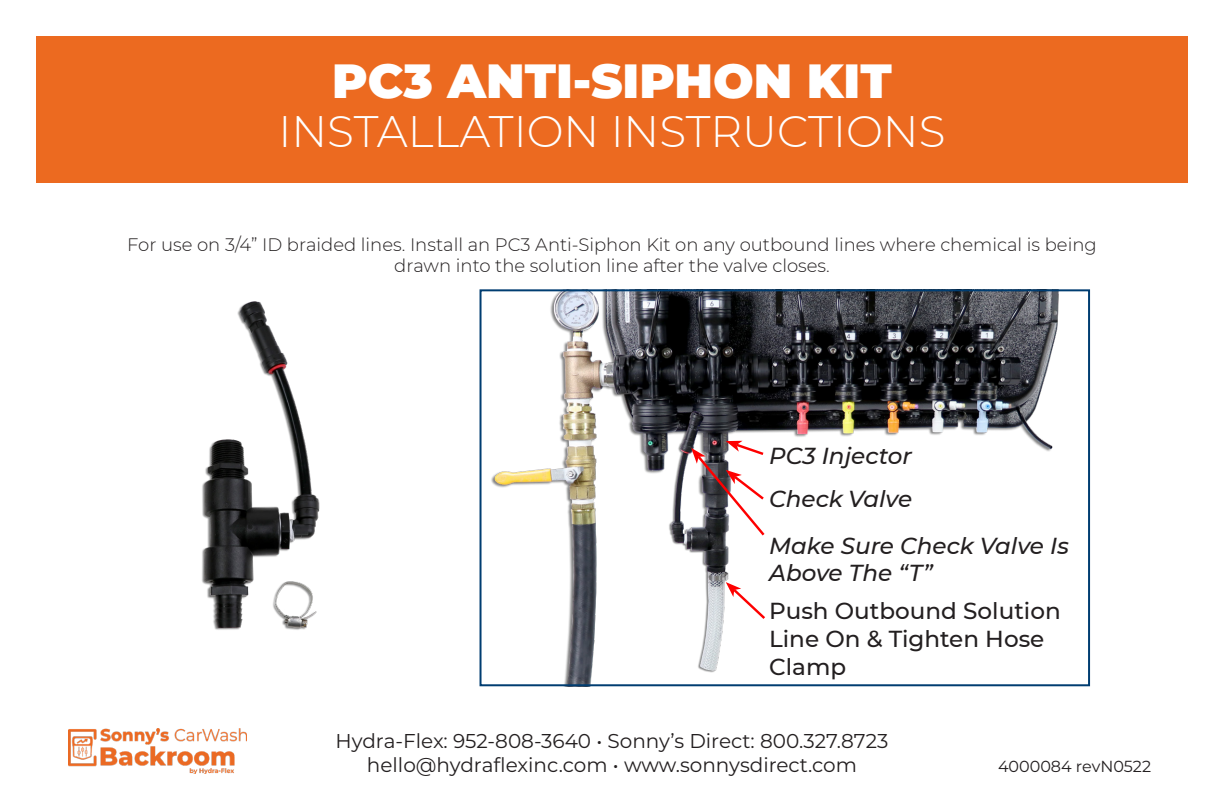
<style>
.page{position:relative;width:1224px;height:797px;background:#fff}
.page>*{position:absolute;margin:0;border:0;box-sizing:border-box;transform-origin:0 0}
.t1{font:900 48px "Montserrat";color:#fff}
.t2{font:300 44px "Montserrat";color:#fff}
.t3{font:italic 500 23px/27.8px "Montserrat";color:#231f20}
.t4{font:500 23px/27.8px "Montserrat";color:#231f20}
.t5{font:20px/24px "Montserrat";color:#231f20;text-align:center}
.t6{font:300 18px/21.6px "Montserrat";color:#231f20;text-align:center}
.t7{font:16px "Montserrat";color:#231f20}
</style>
<div class="page">
<div style="left:0;top:0;width:1224px;height:182px;background:#ec6a20"></div>
<div style="left:0;top:0;width:1224px;height:35px;background:#fff"></div>
<img style="left:491px;top:292px;width:568px;height:391px">
<div style="left:480px;top:289px;width:610px;height:397px;border:2px solid #003d71"></div>
<svg style="left:691px;top:441px;width:76px;height:97px"></svg>
<svg style="left:726px;top:582px;width:42px;height:39px"></svg>
<img style="left:202px;top:301px;width:118px;height:329px">
<img style="left:69px;top:729px;width:178px;height:45px">
<div style="left:1188px;top:0;width:36px;height:797px;background:#fff"></div>
<div style="left:0;top:0;width:36px;height:797px;background:#fff"></div>
<h1 class="t1" style="left:332px;top:44px;width:561px">PC3 ANTI-SIPHON KIT</h1>
<h2 class="t2" style="left:279px;top:102px;width:668px">INSTALLATION INSTRUCTIONS</h2>
<p class="t6" style="left:127px;top:233px;width:971px">For use on 3/4” ID braided lines. Install an PC3 Anti-Siphon Kit on any outbound lines where chemical is being drawn into the solution line after the valve closes.</p>
<p class="t3" style="left:769px;top:434px;width:145px;line-height:42.6px">PC3 Injector<br>Check Valve</p>
<p class="t3" style="left:769px;top:531px;width:301px">Make Sure Check Valve Is<br>Above The “T”</p>
<p class="t4" style="left:769px;top:596px;width:293px">Push Outbound Solution<br>Line On &amp; Tighten Hose<br>Clamp</p>
<p class="t5" style="left:336px;top:728px;width:554px">Hydra-Flex: 952-808-3640 • Sonny’s Direct: 800.327.8723 hello@hydraflexinc.com • www.sonnysdirect.com</p>
<p class="t7" style="left:998px;top:755px;width:155px">4000084 revN0522</p>
</div>
